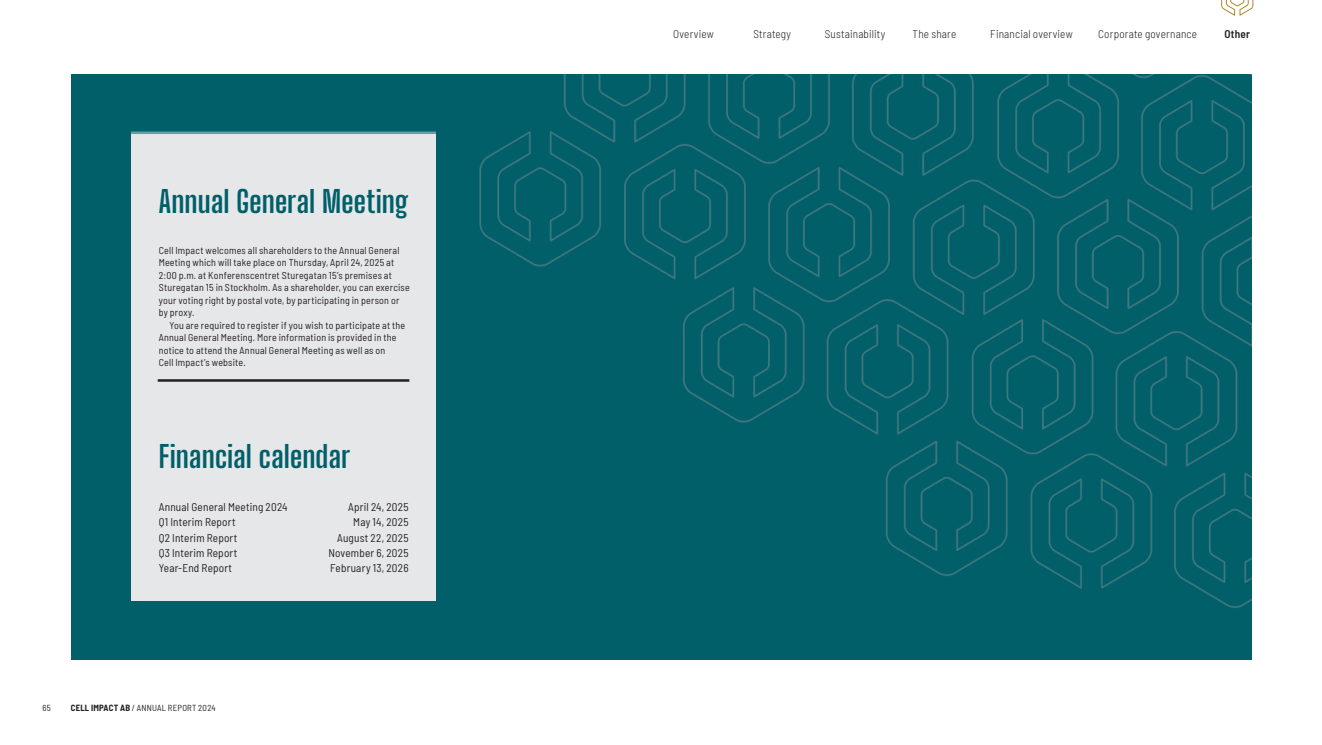
<style>
.page{position:relative;width:1322px;height:745px;background:#fff}
.page>*{position:absolute;margin:0;border:0;box-sizing:border-box;transform-origin:0 0}
.F-03-H2-Heading{font:700 30px "Big Shoulders Display";letter-spacing:.005em;color:#005f69}
.F-09-B1-Body_text{font:semi-condensed 11.25px "Barlow";letter-spacing:.015em;color:#231f20}
.t1{font:300 semi-condensed 11.25px "Barlow";letter-spacing:.015em;color:#231f20}
.F-10-B2-Body_indented{font:semi-condensed 11.25px "Barlow";letter-spacing:.015em;color:#231f20}
.t2{font:600 semi-condensed 11.25px "Barlow";letter-spacing:.015em;color:#231f20}
.F-09-B1-Body_text-2{font:semi-condensed 10px/12.5px "Barlow";letter-spacing:.02em;color:#231f20}
.t3{font:semi-condensed 8.75px "Barlow";letter-spacing:.03em;color:#231f20}
.s1{font-weight:700}
</style>
<div class="page">
<svg style="left:1221px;top:0;width:32px;height:16px"></svg>
<div style="left:71px;top:74px;width:1180px;height:585px;background:#005f69"></div>
<img style="left:221px;top:74px;width:1030px;height:534px">
<div style="left:131px;top:133px;width:305px;height:467px;background:#e6e7e9"></div>
<hr style="left:131px;top:131px;width:305px;height:3px;background:#669fa5">
<hr style="left:158px;top:379px;width:251px;height:2px;background:#231f20">
<h2 class="F-03-H2-Heading" style="left:159px;top:177px;width:251px">Annual General Meeting</h2>
<p class="F-09-B1-Body_text-2" style="left:159px;top:243px;width:242px">Cell Impact welcomes all shareholders to the Annual General<br>Meeting which will take place on Thursday, April 24, 2025 at</p>
<p class="F-09-B1-Body_text-2" style="left:159px;top:268px;width:253px">2:00 p.m. at Konferenscentret Sturegatan 15’s premises at Sturegatan 15 in Stockholm. As a shareholder, you can exercise your voting right by postal vote, by participating in person or by proxy.</p>
<p class="F-09-B1-Body_text-2" style="left:159px;top:318px;width:248px;text-indent:11px">You are required to register if you wish to participate at the Annual General Meeting. More information is provided in the notice to attend the Annual General Meeting as well as on<br>Cell Impact’s website.</p>
<h2 class="F-03-H2-Heading" style="left:159px;top:432px;width:193px">Financial calendar</h2>
<p class="F-09-B1-Body_text" style="left:159px;top:499px;width:130px">Annual General Meeting 2024</p>
<p class="F-09-B1-Body_text" style="left:348px;top:499px;width:62px">April 24, 2025</p>
<p class="F-09-B1-Body_text" style="left:159px;top:514px;width:78px">Q1 Interim Report</p>
<p class="F-09-B1-Body_text" style="left:353px;top:514px;width:57px">May 14, 2025</p>
<p class="F-09-B1-Body_text" style="left:159px;top:529px;width:80px">Q2 Interim Report</p>
<p class="F-09-B1-Body_text" style="left:337px;top:529px;width:73px">August 22, 2025</p>
<p class="F-09-B1-Body_text" style="left:159px;top:544px;width:80px">Q3 Interim Report</p>
<p class="F-09-B1-Body_text" style="left:328px;top:544px;width:82px">November 6, 2025</p>
<p class="F-10-B2-Body_indented" style="left:159px;top:559px;width:75px">Year-End Report</p>
<p class="F-10-B2-Body_indented" style="left:330px;top:559px;width:80px">February 13, 2026</p>
<p class="t3" style="left:43px;top:700px;width:10px">65</p>
<p class="t3" style="left:71px;top:700px;width:146px"><span class="s1">CELL IMPACT AB</span> / ANNUAL REPORT 2024</p>
<p class="t1" style="left:673px;top:26px;width:42px">Overview</p>
<p class="t1" style="left:753px;top:26px;width:39px">Strategy</p>
<p class="t1" style="left:825px;top:26px;width:62px">Sustainability</p>
<p class="t1" style="left:912px;top:26px;width:45px">The share</p>
<p class="t1" style="left:990px;top:26px;width:84px">Financial overview</p>
<p class="t1" style="left:1098px;top:26px;width:100px">Corporate governance</p>
<p class="t2" style="left:1224px;top:26px;width:27px">Other</p>
</div>
